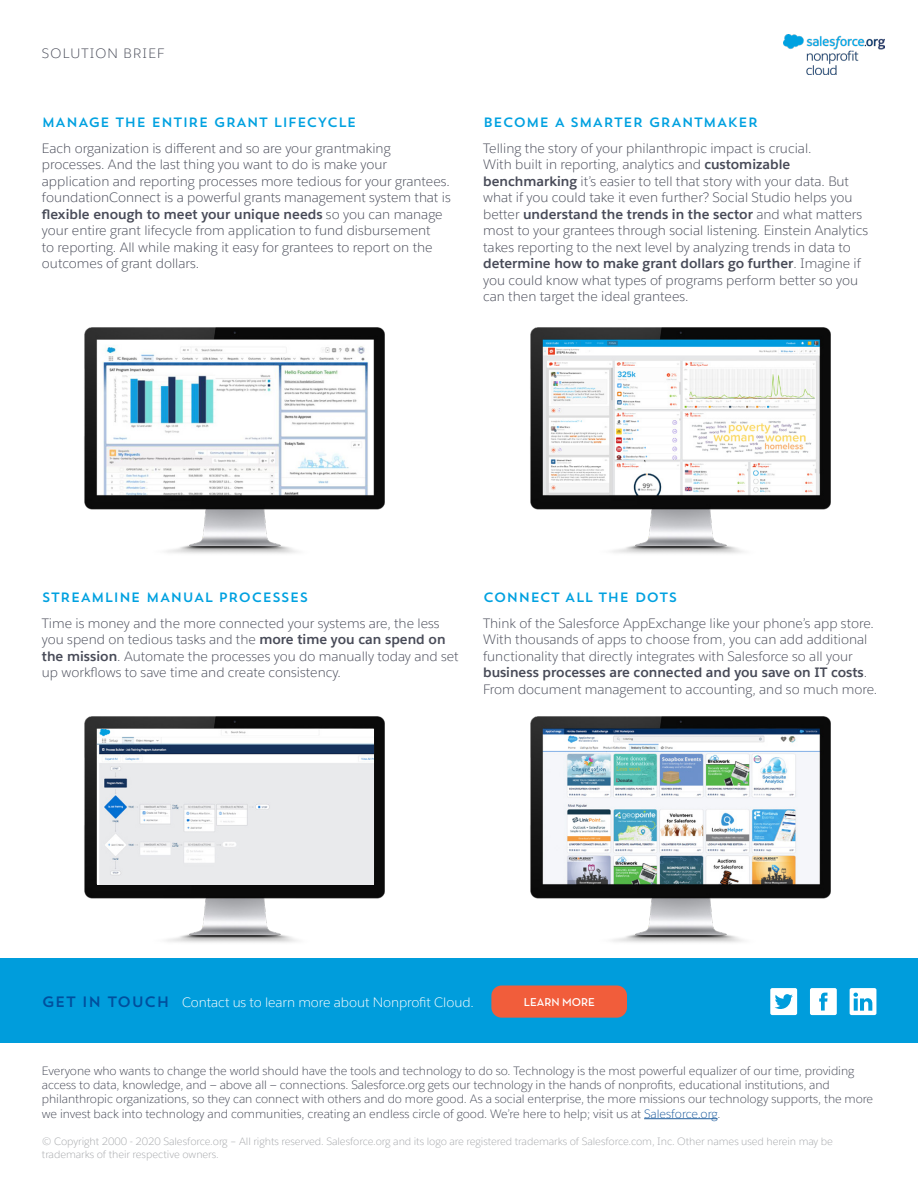
<style>
.page{position:relative;width:918px;height:1188px;background:#fff}
.page>*{position:absolute;margin:0;border:0;box-sizing:border-box;transform-origin:0 0}
.t1{font:300 13.5px/16.5px "Salesforce Sans";color:#484b58}
.t2{font:13.5px "Trend Sans One";letter-spacing:-.005em;color:#00a1e0}
.t3{font:300 13.5px "Salesforce Sans";letter-spacing:-.005em;color:#fff}
.t4{font:300 13.5px "Salesforce Sans";letter-spacing:.09em;color:#484b58}
.t5{font:300 12px/14.4px "Salesforce Sans";letter-spacing:-.005em;color:#484b58}
.t6{font:600 11.55px "Neutraface Text";color:#fff}
.t7{font:300 10.5px/12.6px "Salesforce Sans";letter-spacing:-.005em;color:#a7a9ac}
.s1{font-weight:700}
.s2{font-family:"Trend Sans One";font-weight:400;font-size:15px;color:#004f9d}
.s3{color:#215e9e}
</style>
<div class="page">
<hr style="left:644px;top:1118px;width:73px;height:1px;background:#215e9e">
<img style="left:783px;top:34px;width:101px;height:40px">
<img style="left:84px;top:328px;width:301px;height:226px">
<img style="left:84px;top:717px;width:301px;height:226px">
<img style="left:530px;top:328px;width:301px;height:226px">
<img style="left:530px;top:717px;width:301px;height:226px">
<div style="left:0;top:958px;width:918px;height:84px;background:#009ddc"></div>
<svg style="left:770px;top:988px;width:27px;height:27px"></svg>
<svg style="left:810px;top:988px;width:27px;height:27px"></svg>
<svg style="left:850px;top:988px;width:26px;height:27px"></svg>
<div style="left:491px;top:986px;width:136px;height:32px;background:#f15d3b;border-radius:10px"></div>
<img style="left:97px;top:729px;width:276px;height:155px">
<p class="t4" style="left:42px;top:45px;width:124px">SOLUTION BRIEF</p>
<p class="t2" style="left:42px;top:114px;width:316px">MANAGE THE ENTIRE GRANT LIFECYCLE</p>
<p class="t1" style="left:42px;top:140px;width:410px">Each organization is different and so are your grantmaking processes. And the last thing you want to do is make your application and reporting processes more tedious for your grantees. foundationConnect is a powerful grants management system that is <span class="s1">flexible enough to meet your unique needs</span> so you can manage your entire grant lifecycle from application to fund disbursement<br>to reporting. All while making it easy for grantees to report on the outcomes of grant dollars.</p>
<p class="t2" style="left:483px;top:114px;width:277px">BECOME A SMARTER GRANTMAKER</p>
<p class="t1" style="left:483px;top:140px;width:387px">Telling the story of your philanthropic impact is crucial.<br>With built in reporting, analytics and <span class="s1">customizable benchmarking</span> it’s easier to tell that story with your data. But what if you could take it even further? Social Studio helps you better <span class="s1">understand the trends in the sector</span> and what matters most to your grantees through social listening. Einstein Analytics takes reporting to the next level by analyzing trends in data to <span class="s1">determine how to make grant dollars go further</span>. Imagine if you could know what types of programs perform better so you can then target the ideal grantees.</p>
<p class="t2" style="left:42px;top:589px;width:268px">STREAMLINE MANUAL PROCESSES</p>
<p class="t2" style="left:483px;top:589px;width:196px">CONNECT ALL THE DOTS</p>
<p class="t1" style="left:42px;top:615px;width:418px">Time is money and the more connected your systems are, the less you spend on tedious tasks and the <span class="s1">more time you can spend on the mission</span>. Automate the processes you do manually today and set up workflows to save time and create consistency.</p>
<p class="t1" style="left:483px;top:615px;width:396px">Think of the Salesforce AppExchange like your phone’s app store.<br>With thousands of apps to choose from, you can add additional functionality that directly integrates with Salesforce so all your <span class="s1">business processes are connected and you save on IT costs</span>.<br>From document management to accounting, and so much more.</p>
<p class="t3" style="left:42px;top:994px;width:434px"><span class="s2">GET IN TOUCH</span> Contact us to learn more about Nonprofit Cloud.</p>
<p class="t6" style="left:524px;top:994px;width:73px">LEARN MORE</p>
<p class="t5" style="left:42px;top:1063px;width:833px">Everyone who wants to change the world should have the tools and technology to do so. Technology is the most powerful equalizer of our time, providing access to data, knowledge, and — above all — connections. Salesforce.org gets our technology in the hands of nonprofits, educational institutions, and philanthropic organizations, so they can connect with others and do more good. As a social enterprise, the more missions our technology supports, the more we invest back into technology and communities, creating an endless circle of good. We’re here to help; visit us at <span class="s3">Salesforce.org</span>.</p>
<p class="t7" style="left:42px;top:1135px;width:793px">© Copyright 2000 - 2020 Salesforce.org – All rights reserved. Salesforce.org and its logo are registered trademarks of Salesforce.com, Inc. Other names used herein may be trademarks of their respective owners.</p>
</div>
